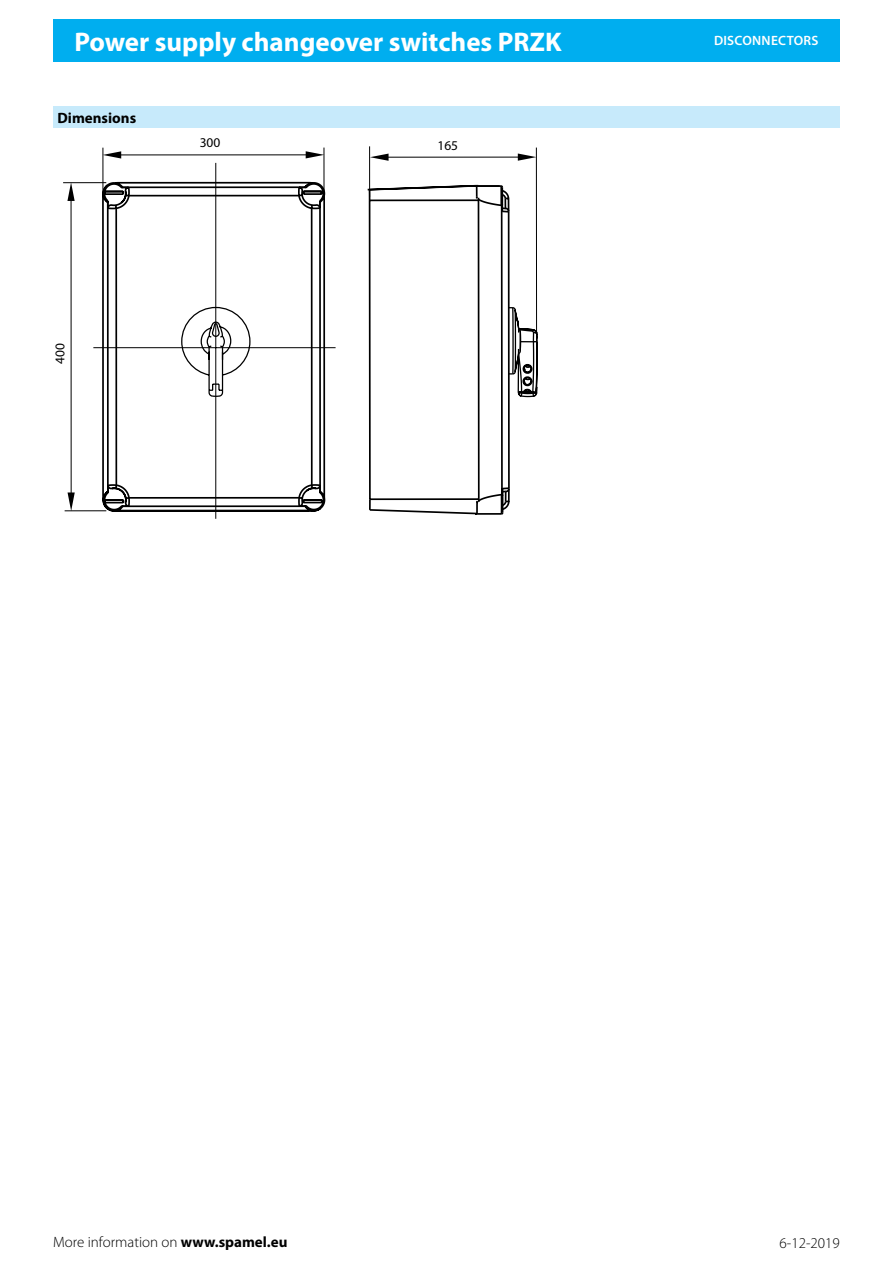
<style>
.page{position:relative;width:893px;height:1263px;background:#fff}
.page>*{position:absolute;margin:0;border:0;box-sizing:border-box;transform-origin:0 0}
.t1{font:700 27px "Myriad Pro";color:#fff}
.t2{font:300 15px "Myriad Pro";color:#000}
.Überschrift{font:700 15px "Myriad Pro";color:#000}
.t3{font:600 13.5px "Myriad Pro";letter-spacing:.02em;color:#fff}
.Cecha_Wymiary{font:13.5px "Myriad Pro";color:#000}
.s1{font-weight:700}
</style>
<div class="page">
<div style="left:53px;top:19px;width:787px;height:43px;background:#00aeef"></div>
<div style="left:53px;top:106px;width:787px;height:22px;background:#c7eafb"></div>
<svg style="left:101px;top:158px;width:225px;height:361px"></svg>
<hr style="left:120px;top:154px;width:187px;height:1px;background:#000">
<svg style="left:104px;top:151px;width:17px;height:8px"></svg>
<svg style="left:306px;top:151px;width:18px;height:7px"></svg>
<hr style="left:103px;top:148px;width:1px;height:49px;background:#000">
<hr style="left:369px;top:146px;width:1px;height:51px;background:#000">
<hr style="left:324px;top:148px;width:1px;height:49px;background:#000">
<hr style="left:123px;top:186px;width:182px;height:2px;background:#000">
<hr style="left:319px;top:202px;width:2px;height:289px;background:#000">
<hr style="left:129px;top:195px;width:170px;height:1px;background:#000">
<hr style="left:311px;top:208px;width:2px;height:277px;background:#000">
<hr style="left:129px;top:497px;width:170px;height:2px;background:#000">
<hr style="left:123px;top:505px;width:182px;height:2px;background:#000">
<hr style="left:115px;top:208px;width:2px;height:277px;background:#000">
<hr style="left:107px;top:202px;width:2px;height:289px;background:#000">
<hr style="left:71px;top:200px;width:1px;height:293px;background:#000">
<svg style="left:67px;top:183px;width:8px;height:18px"></svg>
<svg style="left:68px;top:492px;width:7px;height:18px"></svg>
<hr style="left:65px;top:510px;width:41px;height:1px;background:#000">
<hr style="left:63px;top:182px;width:43px;height:1px;background:#000">
<hr style="left:388px;top:157px;width:131px;height:1px;background:#000">
<svg style="left:370px;top:154px;width:19px;height:7px"></svg>
<svg style="left:518px;top:153px;width:18px;height:8px"></svg>
<hr style="left:536px;top:148px;width:1px;height:190px;background:#000">
<svg style="left:368px;top:184px;width:170px;height:331px"></svg>
<hr style="left:477px;top:185px;width:24px;height:2px;background:#000">
<hr style="left:477px;top:513px;width:24px;height:2px;background:#000">
<hr style="left:215px;top:163px;width:1px;height:356px;background:#000">
<hr style="left:93px;top:347px;width:243px;height:1px;background:#000">
<h1 class="t1" style="left:74px;top:24px;width:489px">Power supply changeover switches PRZK</h1>
<p class="Überschrift" style="left:57px;top:108px;width:80px">Dimensions</p>
<p class="Cecha_Wymiary" style="left:200px;top:134px;width:22px">300</p>
<p class="Cecha_Wymiary" style="left:52px;top:364px;width:22px;rotate:-90deg">400</p>
<p class="Cecha_Wymiary" style="left:437px;top:137px;width:22px">165</p>
<p class="t3" style="left:714px;top:32px;width:106px">DISCONNECTORS</p>
<p class="t2" style="left:53px;top:1234px;width:236px">More information on <span class="s1">www.spamel.eu</span></p>
<p class="t2" style="left:780px;top:1234px;width:62px">6-12-2019</p>
</div>
